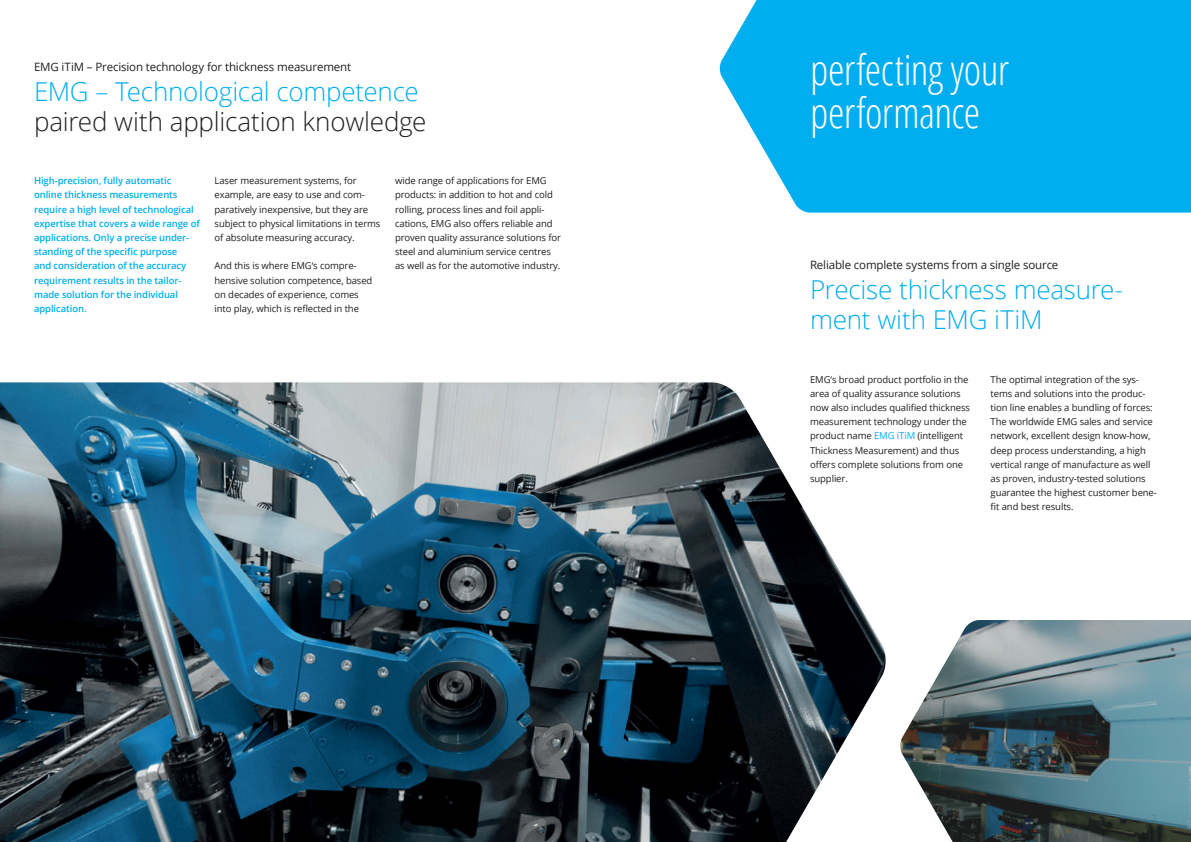
<style>
.page{position:relative;width:1191px;height:842px;background:#fff}
.page>*{position:absolute;margin:0;border:0;box-sizing:border-box;transform-origin:0 0}
.t1{font:300 condensed 42px/42.5px "Open Sans";letter-spacing:-.015em;color:#fff}
.t2{font:300 26px/30px "Open Sans";letter-spacing:-.01em;color:#00aeef}
.t3{font:300 26px "Open Sans";letter-spacing:-.01em;color:#231f20}
.t4{font:11.5px "Open Sans";letter-spacing:-.01em;color:#231f20}
.t5{font:9.5px/14.2px "Open Sans";letter-spacing:-.01em;color:#231f20}
.t6{font:600 9.5px/14.2px "Open Sans";letter-spacing:-.01em;color:#00aeef}
.s1{color:#00aeef}
</style>
<div class="page">
<img style="left:0;top:382px;width:886px;height:460px">
<svg style="left:719px;top:0;width:472px;height:213px;background:#12b3f0"></svg>
<img style="left:900px;top:620px;width:291px;height:222px">
<p class="t4" style="left:34px;top:59px;width:319px">EMG iTiM – Precision technology for thickness measurement</p>
<h2 class="t2" style="left:34px;top:76px;width:386px">EMG – Technological competence</h2>
<h2 class="t3" style="left:34px;top:104px;width:394px">paired with application knowledge</h2>
<p class="t6" style="left:34px;top:174px;width:167px">High-precision, fully automatic online thickness measurements require a high level of technological expertise that covers a wide range of applications. Only a precise under&shy;standing of the specific purpose<br>and consideration of the accuracy requirement results in the tailor&shy;made solution for the individual application.</p>
<p class="t5" style="left:214px;top:173px;width:167px">Laser measurement systems, for example, are easy to use and com&shy;paratively inexpensive, but they are subject to physical limitations in terms of absolute measuring accuracy.</p>
<p class="t5" style="left:214px;top:259px;width:159px">And this is where EMG‘s compre&shy;hensive solution competence, based on decades of experience, comes into play, which is reflected in the</p>
<p class="t5" style="left:395px;top:173px;width:167px">wide range of applications for EMG products: in addition to hot and cold rolling, process lines and foil appli&shy;cations, EMG also offers reliable and proven quality assurance solutions for steel and aluminium service centres as well as for the automotive industry.</p>
<h1 class="t1" style="left:810px;top:47px;width:201px">perfecting your performance</h1>
<p class="t4" style="left:810px;top:257px;width:250px">Reliable complete systems from a single source</p>
<h2 class="t2" style="left:810px;top:274px;width:314px">Precise thickness measure&shy;ment with EMG iTiM</h2>
<p class="t5" style="left:810px;top:372px;width:161px">EMG‘s broad product portfolio in the area of quality assurance solutions now also includes qualified thickness measurement technology under the product name <span class="s1">EMG iTiM</span> (intelligent<br>Thickness Measurement) and thus offers complete solutions from one supplier.</p>
<p class="t5" style="left:990px;top:372px;width:168px">The optimal integration of the sys&shy;tems and solutions into the produc&shy;tion line enables a bundling of forces:<br>The worldwide EMG sales and service network, excellent design know-how, deep process understanding, a high vertical range of manufacture as well as proven, industry-tested solutions guarantee the highest customer bene&shy;fit and best results.</p>
</div>
